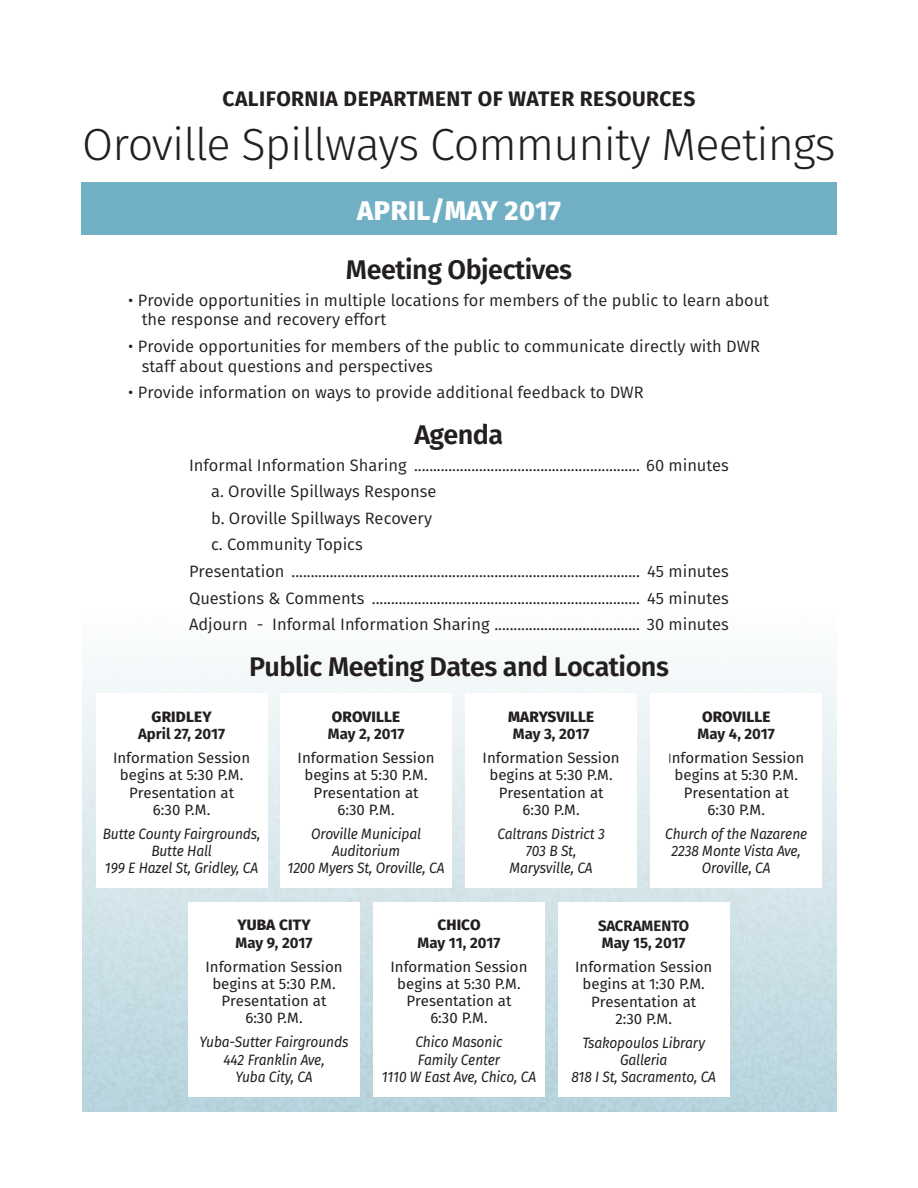
<style>
.page{position:relative;width:918px;height:1188px;background:#fff}
.page>*{position:absolute;margin:0;border:0;box-sizing:border-box;transform-origin:0 0}
.title_of_document{font:300 45px "Fira Sans";letter-spacing:-.02em;color:#231f20}
.section_title{font:600 27px "Fira Sans";letter-spacing:-.02em;color:#231f20}
.t1{font:800 27px "Fira Sans";letter-spacing:.02em;color:#fff}
.t2{font:700 21px "Fira Sans";letter-spacing:.02em;color:#231f20}
.body_text{font:16.5px/19.8px "Fira Sans";color:#231f20}
.t3{font:15px/17.2px "Fira Sans";color:#231f20;text-align:center}
.t4{font:italic 15px/17.2px "Fira Sans";letter-spacing:-.01em;color:#231f20;text-align:center;scale:.92 1}
.t5{font:700 15px "Fira Sans";color:#231f20}
.t6{font:800 15px "Fira Sans";letter-spacing:.01em;color:#231f20}
.s1{font-family:"Calibri";font-weight:300}
</style>
<div class="page">
<div style="left:80px;top:608px;width:757px;height:506px;background:linear-gradient(to bottom,#fefefe,#b7d4dd)"></div>
<div style="left:81px;top:183px;width:756px;height:52px;background:#71b0c4"></div>
<div style="left:651px;top:693px;width:171px;height:195px;background:#fff"></div>
<div style="left:188px;top:902px;width:172px;height:194px;background:#fff"></div>
<div style="left:373px;top:902px;width:172px;height:194px;background:#fff"></div>
<div style="left:96px;top:693px;width:171px;height:195px;background:#fff"></div>
<div style="left:281px;top:693px;width:171px;height:195px;background:#fff"></div>
<div style="left:466px;top:693px;width:171px;height:195px;background:#fff"></div>
<div style="left:558px;top:902px;width:171px;height:195px;background:#fff"></div>
<p class="t2" style="left:223px;top:81px;width:474px">CALIFORNIA DEPARTMENT OF WATER RESOURCES</p>
<p class="title_of_document" style="left:82px;top:113px;width:755px">Oroville Spillways Community Meetings</p>
<p class="t1" style="left:357px;top:187px;width:205px">APRIL/MAY 2017</p>
<p class="section_title" style="left:346px;top:247px;width:228px">Meeting Objectives</p>
<p class="body_text" style="left:142px;top:290px;width:629px;text-indent:-14px">• Provide opportunities in multiple locations for members of the public to learn about the response and recovery effort</p>
<p class="body_text" style="left:142px;top:336px;width:620px;text-indent:-14px">• Provide opportunities for members of the public to communicate directly with DWR staff about questions and perspectives</p>
<p class="body_text" style="left:128px;top:382px;width:517px">• Provide information on ways to provide additional feedback to DWR</p>
<p class="section_title" style="left:415px;top:413px;width:90px">Agenda</p>
<p class="body_text" style="left:189px;top:455px;width:541px">Informal Information Sharing ........................................................... 60 minutes</p>
<p class="body_text" style="left:211px;top:481px;width:227px">a. Oroville Spillways Response</p>
<p class="body_text" style="left:211px;top:508px;width:222px">b. Oroville Spillways Recovery</p>
<p class="body_text" style="left:211px;top:534px;width:153px">c. Community Topics</p>
<p class="body_text" style="left:189px;top:561px;width:541px">Presentation ........................................................................................... 45 minutes</p>
<p class="body_text" style="left:189px;top:587px;width:541px">Questions &amp; Comments ...................................................................... 45 minutes</p>
<p class="body_text" style="left:189px;top:614px;width:541px">Adjourn - Informal Information Sharing ...................................... 30 minutes</p>
<p class="section_title" style="left:249px;top:644px;width:421px">Public Meeting Dates and Locations</p>
<p class="t6" style="left:702px;top:704px;width:70px">OROVILLE</p>
<p class="t5" style="left:698px;top:721px;width:79px">May 4, 2017</p>
<p class="t3" style="left:668px;top:749px;width:138px"><span class="s1">I</span>nformation Session begins at 5:30 P.M.<br>Presentation at<br>6:30 P.M.</p>
<p class="t4" style="left:665px;top:825px;width:156px">Church of the Nazarene</p>
<p class="t4" style="left:672px;top:842px;width:142px">2238 Monte Vista Ave,<br>Oroville, CA</p>
<p class="t6" style="left:152px;top:704px;width:62px">GRIDLEY</p>
<p class="t5" style="left:138px;top:721px;width:88px">April 27, 2017</p>
<p class="t3" style="left:113px;top:749px;width:139px">Information Session begins at 5:30 P.M.<br>Presentation at<br>6:30 P.M.</p>
<p class="t4" style="left:103px;top:825px;width:173px">Butte County Fairgrounds,<br>Butte Hall</p>
<p class="t4" style="left:105px;top:859px;width:168px">199 E Hazel St, Gridley, CA</p>
<p class="t6" style="left:332px;top:704px;width:70px">OROVILLE</p>
<p class="t5" style="left:328px;top:721px;width:78px">May 2, 2017</p>
<p class="t3" style="left:298px;top:749px;width:139px">Information Session begins at 5:30 P.M.<br>Presentation at<br>6:30 P.M.</p>
<p class="t4" style="left:311px;top:825px;width:121px">Oroville Municipal<br>Auditorium</p>
<p class="t4" style="left:288px;top:859px;width:172px">1200 Myers St, Oroville, CA</p>
<p class="t6" style="left:508px;top:704px;width:88px">MARYSVILLE</p>
<p class="t5" style="left:513px;top:721px;width:78px">May 3, 2017</p>
<p class="t3" style="left:483px;top:749px;width:139px">Information Session begins at 5:30 P.M.<br>Presentation at<br>6:30 P.M.</p>
<p class="t4" style="left:497px;top:825px;width:118px">Caltrans District 3</p>
<p class="t4" style="left:510px;top:842px;width:92px">703 B St,<br>Marysville, CA</p>
<p class="t6" style="left:237px;top:912px;width:75px">YUBA CITY</p>
<p class="t5" style="left:236px;top:930px;width:78px">May 9, 2017</p>
<p class="t3" style="left:206px;top:957px;width:139px">Information Session begins at 5:30 P.M.<br>Presentation at<br>6:30 P.M.</p>
<p class="t4" style="left:200px;top:1033px;width:163px">Yuba-Sutter Fairgrounds</p>
<p class="t4" style="left:223px;top:1050px;width:112px">442 Franklin Ave,<br>Yuba City, CA</p>
<p class="t6" style="left:437px;top:912px;width:45px">CHICO</p>
<p class="t5" style="left:418px;top:930px;width:84px">May 11, 2017</p>
<p class="t3" style="left:390px;top:957px;width:139px">Information Session begins at 5:30 P.M.<br>Presentation at<br>6:30 P.M.</p>
<p class="t4" style="left:415px;top:1033px;width:96px;text-align:left">Chico Masonic<br>Family Center</p>
<p class="t4" style="left:382px;top:1068px;width:169px">1110 W East Ave, Chico, CA</p>
<p class="t5" style="left:598px;top:913px;width:93px">SACRAMENTO</p>
<p class="t5" style="left:602px;top:930px;width:85px">May 15, 2017</p>
<p class="t3" style="left:575px;top:958px;width:139px">Information Session begins at 1:30 P.M.<br>Presentation at<br>2:30 P.M.</p>
<p class="t4" style="left:582px;top:1034px;width:135px">Tsakopoulos Library<br>Galleria</p>
<p class="t4" style="left:571px;top:1068px;width:159px">818 I St, Sacramento, CA</p>
</div>
